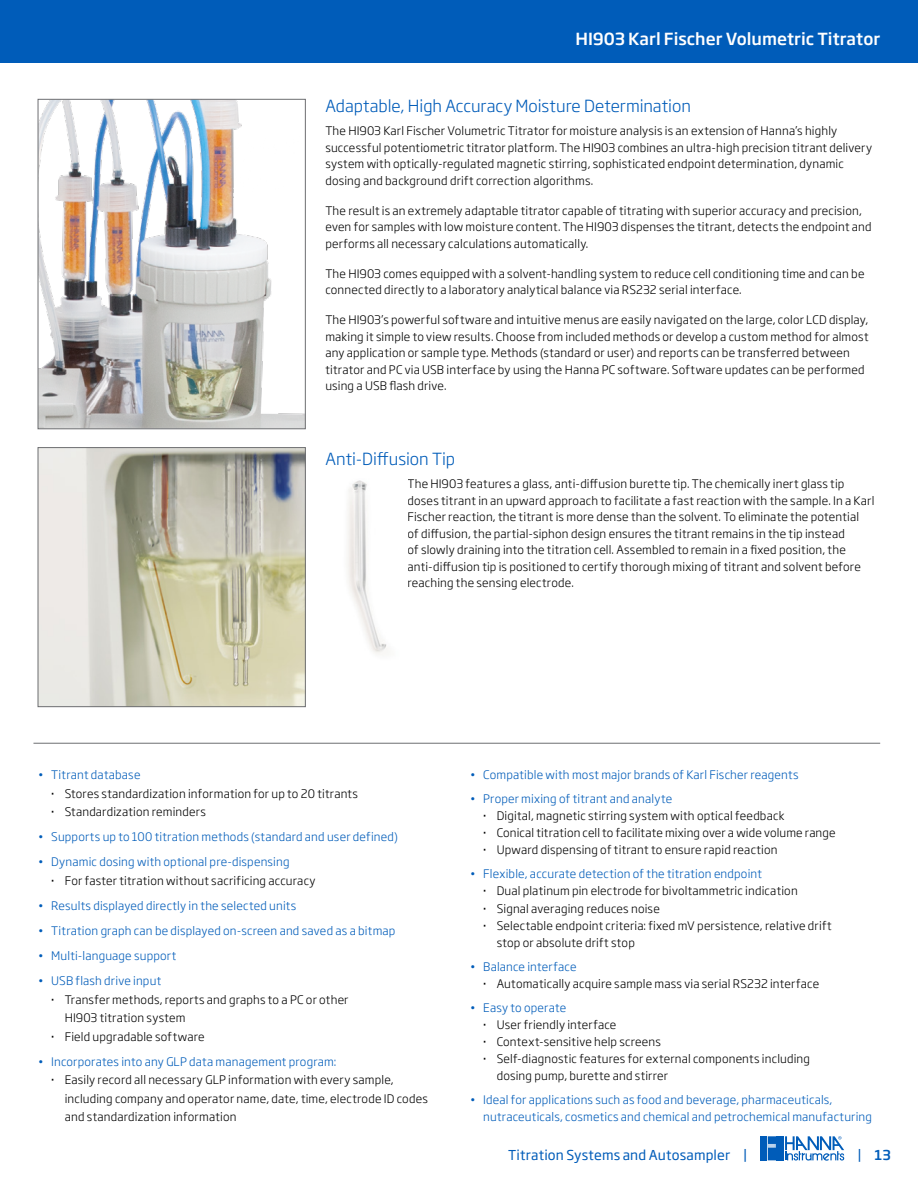
<style>
.page{position:relative;width:918px;height:1188px;background:#fff}
.page>*{position:absolute;margin:0;border:0;box-sizing:border-box;transform-origin:0 0}
.t1{font:300 16.5px "Soho Gothic Pro";color:#005cb9}
.t2{font:500 16.5px "Soho Gothic Pro";color:#fff}
.t3{font:13.5px "Soho Gothic Pro";letter-spacing:.01em;color:#005cb9}
.t4{font:500 13.5px "Soho Gothic Pro";color:#005cb9}
.t5{font:300 11.7px/16.5px "Soho Gothic Pro";letter-spacing:.015em;color:#000}
.t6{font:300 11.7px/17.1px "Soho Gothic Pro";letter-spacing:.015em;color:#005cb9}
.s1{color:#005cb9}
.s2{font-weight:500}
.s3{font-weight:400}
</style>
<div class="page">
<img style="left:40px;top:449px;width:264px;height:256px">
<div style="left:38px;top:447px;width:268px;height:260px;border:1px solid #6d6e71"></div>
<img style="left:40px;top:101px;width:264px;height:326px">
<div style="left:38px;top:99px;width:268px;height:330px;border:1px solid #6d6e71"></div>
<hr style="left:33px;top:743px;width:847px;height:1px;background:#6d6e71">
<img style="left:347px;top:480px;width:40px;height:174px">
<div style="left:0;top:0;width:918px;height:63px;background:#005cb9"></div>
<svg style="left:761px;top:1136px;width:83px;height:25px"></svg>
<h1 class="t2" style="left:576px;top:26px;width:306px">HI903 Karl Fischer Volumetric Titrator</h1>
<h1 class="t1" style="left:325px;top:93px;width:367px">Adaptable, High Accuracy Moisture Determination</h1>
<p class="t5" style="left:325px;top:122px;width:548px">The HI903 Karl Fischer Volumetric Titrator for moisture analysis is an extension of Hanna’s highly successful potentiometric titrator platform. The HI903 combines an ultra-high precision titrant delivery system with optically-regulated magnetic stirring, sophisticated endpoint determination, dynamic dosing and background drift correction algorithms.</p>
<p class="t5" style="left:325px;top:201px;width:548px">The result is an extremely adaptable titrator capable of titrating with superior accuracy and precision, even for samples with low moisture content. The HI903 dispenses the titrant, detects the endpoint and performs all necessary calculations automatically.</p>
<p class="t5" style="left:325px;top:264px;width:541px">The HI903 comes equipped with a solvent-handling system to reduce cell conditioning time and can be connected directly to a laboratory analytical balance via RS232 serial interface.</p>
<p class="t5" style="left:325px;top:311px;width:545px">The HI903’s powerful software and intuitive menus are easily navigated on the large, color LCD display, making it simple to view results. Choose from included methods or develop a custom method for almost any application or sample type. Methods (standard or user) and reports can be transferred between titrator and PC via USB interface by using the Hanna PC software. Software updates can be performed using a USB flash drive.</p>
<h1 class="t1" style="left:325px;top:446px;width:131px">Anti-Diffusion Tip</h1>
<p class="t5" style="left:407px;top:475px;width:468px">The HI903 features a glass, anti-diffusion burette tip. The chemically inert glass tip doses titrant in an upward approach to facilitate a fast reaction with the sample. In a Karl Fischer reaction, the titrant is more dense than the solvent. To eliminate the potential<br>of diffusion, the partial-siphon design ensures the titrant remains in the tip instead<br>of slowly draining into the titration cell. Assembled to remain in a fixed position, the anti-diffusion tip is positioned to certify thorough mixing of titrant and solvent before reaching the sensing electrode.</p>
<p class="t5" style="left:51px;top:765px;width:308px;line-height:18.5px;text-indent:-13px"><span class="s1">• Titrant database<br></span><span class="s2">·</span> Stores standardization information for up to 20 titrants <span class="s2">·</span> Standardization reminders</p>
<p class="t6" style="left:38px;top:828px;width:362px">• Supports up to 100 titration methods (standard and user defined)</p>
<p class="t5" style="left:51px;top:852px;width:266px;line-height:18.5px;text-indent:-13px"><span class="s1">• Dynamic dosing with optional pre-dispensing<br></span><span class="s2">·</span> For faster titration without sacrificing accuracy</p>
<p class="t6" style="left:38px;top:896px;width:260px">• Results displayed directly in the selected units</p>
<p class="t6" style="left:38px;top:922px;width:359px">• Titration graph can be displayed on-screen and saved as a bitmap</p>
<p class="t6" style="left:38px;top:947px;width:140px">• Multi-language support</p>
<p class="t6" style="left:38px;top:972px;width:125px">• USB flash drive input</p>
<p class="t5" style="left:51px;top:991px;width:299px"><span class="s2">·</span> Transfer methods, reports and graphs to a PC or other</p>
<p class="t5" style="left:65px;top:1009px;width:122px">HI903 titration system</p>
<p class="t5" style="left:51px;top:1027px;width:155px"><span class="s2">·</span> Field upgradable software</p>
<p class="t6" style="left:38px;top:1052px;width:300px">• Incorporates into any GLP data management program:</p>
<p class="t5" style="left:51px;top:1071px;width:344px"><span class="s2">·</span> Easily record all necessary GLP information with every sample,</p>
<p class="t5" style="left:65px;top:1089px;width:365px">including company and operator name, date, time, electrode ID codes</p>
<p class="t5" style="left:65px;top:1108px;width:173px">and standardization information</p>
<p class="t6" style="left:470px;top:766px;width:330px">• Compatible with most major brands of Karl Fischer reagents</p>
<p class="t5" style="left:483px;top:789px;width:354px;line-height:17.1px;text-indent:-13px"><span class="s1">• Proper mixing of titrant and analyte<br></span><span class="s2">·</span> Digital, magnetic stirring system with optical feedback<br><span class="s2">·</span> Conical titration cell to facilitate mixing over a wide volume range <span class="s2">·</span> Upward dispensing of titrant to ensure rapid reaction</p>
<p class="t6" style="left:470px;top:865px;width:294px">• Flexible, accurate detection of the titration endpoint</p>
<p class="t5" style="left:483px;top:882px;width:316px"><span class="s2">·</span> Dual platinum pin electrode for bivoltammetric indication</p>
<p class="t5" style="left:483px;top:899px;width:178px"><span class="s2">·</span> Signal averaging reduces noise</p>
<p class="t5" style="left:483px;top:916px;width:350px"><span class="s2">·</span> Selectable endpoint criteria: fixed mV persistence, relative drift</p>
<p class="t5" style="left:497px;top:934px;width:140px">stop or absolute drift stop</p>
<p class="t5" style="left:483px;top:957px;width:337px;line-height:17.1px;text-indent:-13px"><span class="s1">• Balance interface<br></span><span class="s2">·</span> Automatically acquire sample mass via serial RS232 interface</p>
<p class="t6" style="left:470px;top:998px;width:98px">• Easy to operate</p>
<p class="t5" style="left:483px;top:1016px;width:135px"><span class="s2">·</span> User friendly interface</p>
<p class="t5" style="left:483px;top:1033px;width:179px"><span class="s2">·</span> Context-sensitive help screens</p>
<p class="t5" style="left:483px;top:1050px;width:328px"><span class="s2">·</span> Self-diagnostic features for external components including</p>
<p class="t5" style="left:497px;top:1067px;width:173px">dosing pump, burette and stirrer</p>
<p class="t6" style="left:483px;top:1090px;width:390px;text-indent:-13px">• Ideal for applications such as food and beverage, pharmaceuticals, nutraceuticals, cosmetics and chemical and petrochemical manufacturing</p>
<p class="t3" style="left:508px;top:1145px;width:241px">Titration Systems and Autosampler |</p>
<p class="t4" style="left:857px;top:1145px;width:35px"><span class="s3">|</span> 13</p>
</div>
